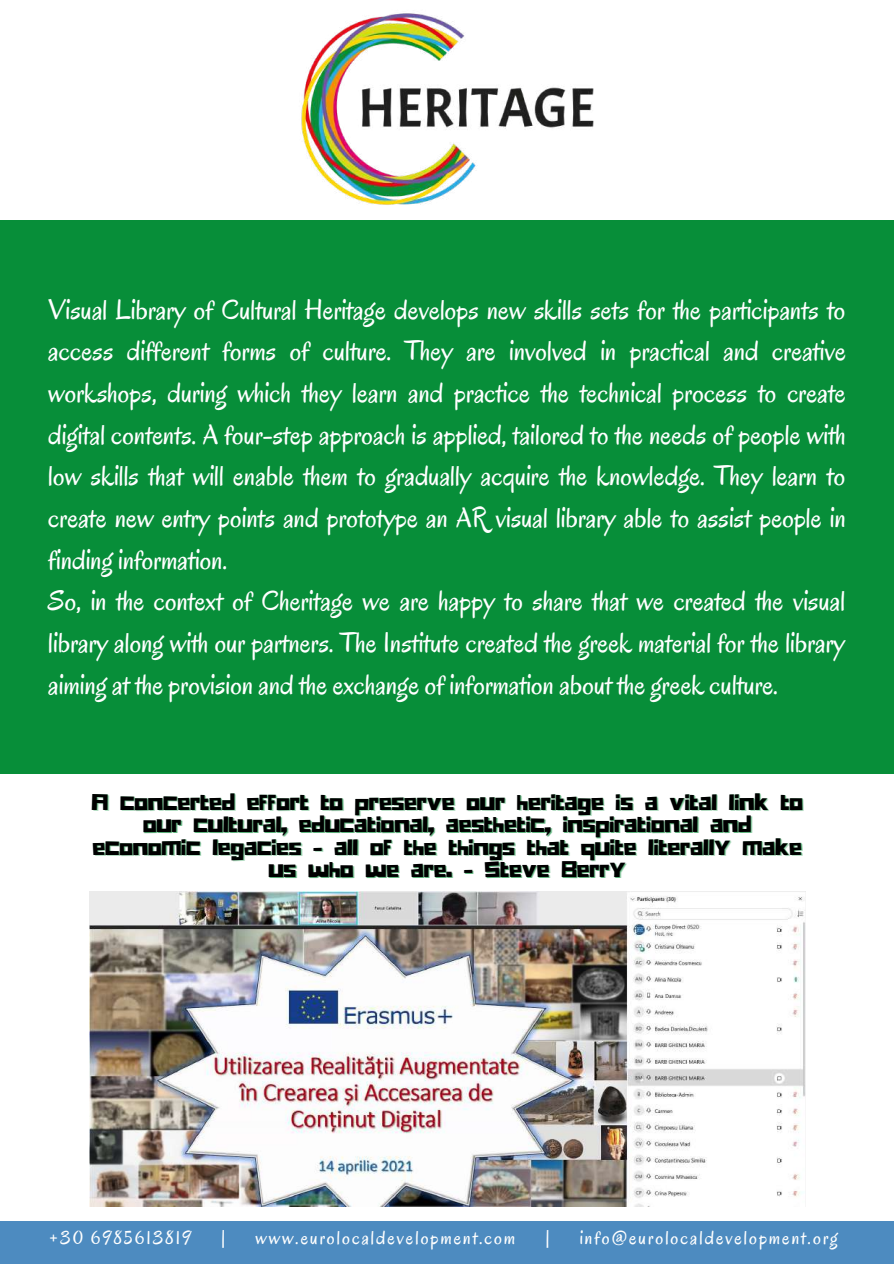
<style>
.page{position:relative;width:894px;height:1264px;background:#fff}
.page>*{position:absolute;margin:0;border:0;box-sizing:border-box;transform-origin:0 0}
.t1{font:28.5px/41.7px "Oregano";color:#fff}
.t2{font:22.5px/22.5px "Hitchcut";color:#000;text-align:center}
.t3{font:19.5px "Oregano";letter-spacing:.1em;color:#fff}
.s1{color:rgb(7 142 57/.3)}
</style>
<div class="page">
<div style="left:0;top:220px;width:893px;height:553px;background:#078e39"></div>
<img style="left:89px;top:891px;width:715px;height:315px">
<div style="left:0;top:1221px;width:893px;height:42px;background:#4d8bc0"></div>
<img style="left:301px;top:13px;width:293px;height:192px">
<p class="t1" style="left:48px;top:289px;width:798px">Visual Library of Cultural Heritage develops new skills sets for the participants to access different forms of culture. They are involved in practical and creative workshops, during which they learn and practice the technical process to create digital contents. A four-step approach is applied, tailored to the needs of people with low skills that will enable them to gradually acquire the knowledge. They learn to create new entry points and prototype an AR visual library able to assist people in finding information.<br>So, in the context of Cheritage we are happy to share that we created the visual library along with our partners. The Institute created the greek material for the library aiming at the provision and the exchange of information about the greek culture.</p>
<p class="t2" style="left:91px;top:789px;width:712px">A concerted effort to preserve our heritage is a vital link to our cultural, educational, aesthetic, inspirational and economic legacies - all of the things that quite literally make us who we are. <span class="s1">-</span> Steve Berry</p>
<p class="t3" style="left:49px;top:1225px;width:143px">+30 6985613819</p>
<p class="t3" style="left:221px;top:1225px;width:6px">|</p>
<p class="t3" style="left:255px;top:1225px;width:261px">www.eurolocaldevelopment.com</p>
<p class="t3" style="left:545px;top:1225px;width:6px">|</p>
<p class="t3" style="left:579px;top:1225px;width:260px">info@eurolocaldevelopment.org</p>
</div>
